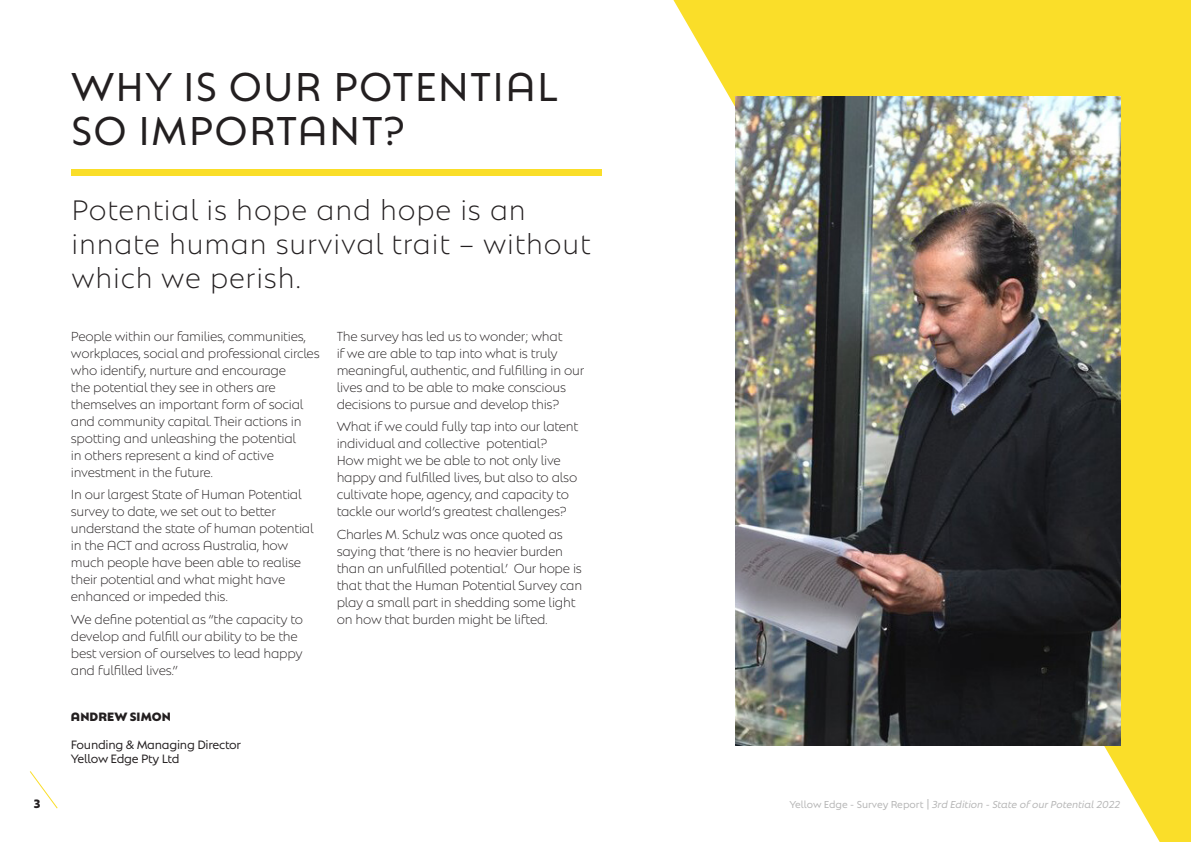
<style>
.page{position:relative;width:1191px;height:842px;background:#fff}
.page>*{position:absolute;margin:0;border:0;box-sizing:border-box;transform-origin:0 0}
.Heading_1_-_Title{font:40px/44px "Natom Pro";letter-spacing:.03em;color:#231f20}
.Heading_2{font:300 28px/33.6px "Natom Pro";letter-spacing:.03em;color:#231f20}
.Body{font:300 13px/17px "Natom Pro";letter-spacing:-.02em;color:#231f20}
.t1{font:12px "Natom Pro";letter-spacing:-.02em;color:#231f20}
.t2{font:700 12px "Natom Pro";letter-spacing:.01em;color:#231f20}
.t3{font:italic 10px "Natom Pro";color:#b5b5b5}
.s1{font-style:normal}
.s2{font-style:normal;font-size:12px}
</style>
<div class="page">
<svg style="left:673px;top:0;width:518px;height:842px;fill:#fade29"></svg>
<div style="left:71px;top:169px;width:531px;height:6px;background:#fade29"></div>
<img style="left:735px;top:96px;width:385px;height:650px">
<svg style="left:29px;top:771px;width:29px;height:38px"></svg>
<p class="Heading_1_-_Title" style="left:71px;top:62px;width:488px">WHY IS OUR POTENTIAL<br>SO IMPORTANT?</p>
<p class="Heading_2" style="left:71px;top:192px;width:520px">Potential is hope and hope is an innate human survival trait – without which we perish.</p>
<p class="Body" style="left:71px;top:327px;width:250px">People within our families, communities, workplaces, social and professional circles who identify, nurture and encourage<br>the potential they see in others are themselves an important form of social and community capital. Their actions in spotting and unleashing the potential<br>in others represent a kind of active investment in the future.</p>
<p class="Body" style="left:71px;top:485px;width:244px">In our largest State of Human Potential survey to date, we set out to better understand the state of human potential in the ACT and across Australia, how much people have been able to realise their potential and what might have enhanced or impeded this.</p>
<p class="Body" style="left:71px;top:610px;width:234px">We define potential as “the capacity to develop and fulfill our ability to be the best version of ourselves to lead happy and fulfilled lives.”</p>
<p class="t2" style="left:71px;top:708px;width:101px">ANDREW SIMON</p>
<p class="t1" style="left:71px;top:736px;width:172px">Founding &amp; Managing Director</p>
<p class="t1" style="left:71px;top:750px;width:110px">Yellow Edge Pty Ltd</p>
<p class="Body" style="left:337px;top:327px;width:249px">The survey has led us to wonder; what<br>if we are able to tap into what is truly meaningful, authentic, and fulfilling in our lives and to be able to make conscious decisions to pursue and develop this?</p>
<p class="Body" style="left:337px;top:417px;width:243px">What if we could fully tap into our latent individual and collective potential?<br>How might we be able to not only live happy and fulfilled lives, but also to also cultivate hope, agency, and capacity to tackle our world’s greatest challenges?</p>
<p class="Body" style="left:337px;top:525px;width:247px">Charles M. Schulz was once quoted as saying that ‘there is no heavier burden than an unfulfilled potential.’ Our hope is that that the Human Potential Survey can play a small part in shedding some light on how that burden might be lifted.</p>
<p class="t2" style="left:34px;top:795px;width:8px">3</p>
<p class="t3" style="left:789px;top:798px;width:332px"><span class="s1">Yellow Edge - Survey Report</span> <span class="s2">|</span> 3rd Edition - State of our Potential 2022</p>
</div>
